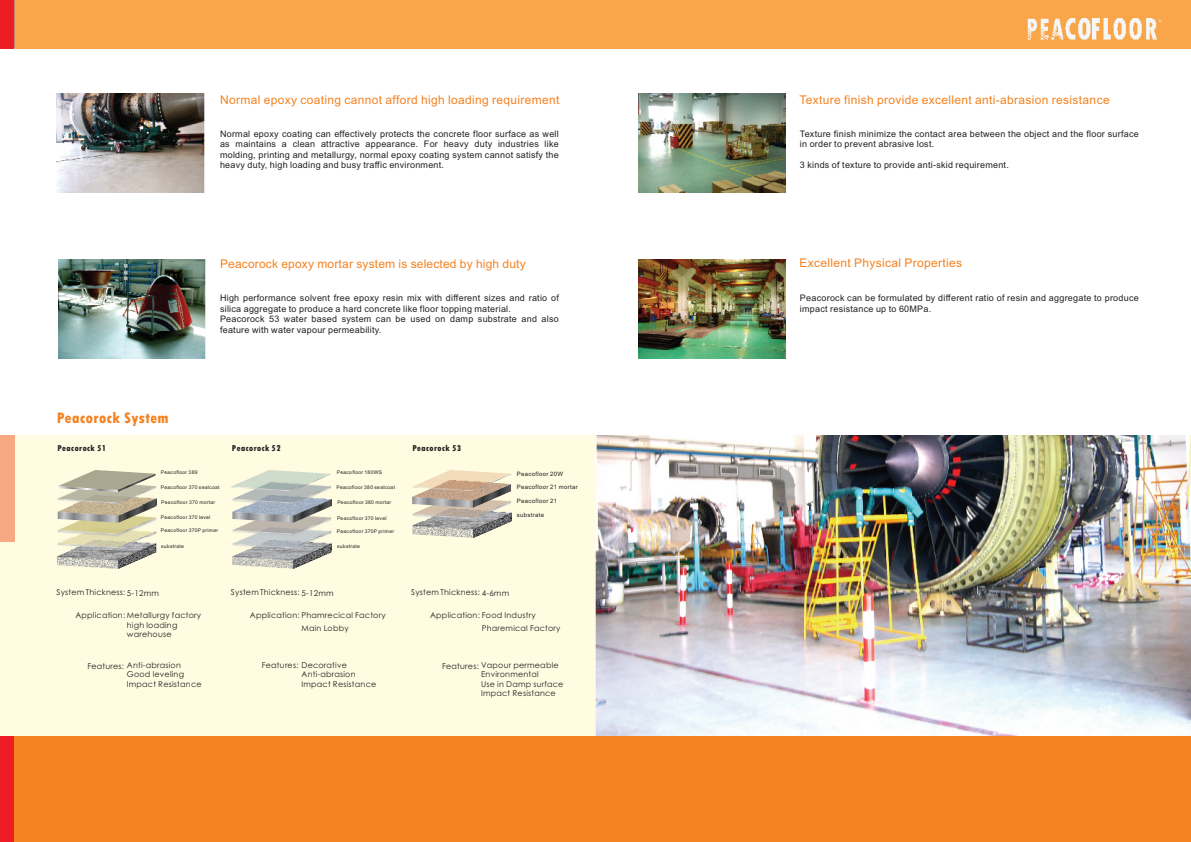
<style>
.page{position:relative;width:1191px;height:842px;background:#fff}
.page>*{position:absolute;margin:0;border:0;box-sizing:border-box;transform-origin:0 0}
.t1{font:800 condensed 16px "Tw Cen";letter-spacing:.025em;color:#f58220}
.t2{font:12px "Arial";letter-spacing:.03em;color:#f58220}
.t3{font:9px/10.6px "Arial";letter-spacing:.03em;color:#231f20}
.t4{font:800 condensed 9px "Tw Cen";letter-spacing:.05em;color:#231f20}
.t5{font:8px/9.5px "Century Gothic";letter-spacing:.03em;color:#231f20}
.t6{font:6px "Arial";letter-spacing:.055em;color:#231f20}
.t7{font:5px "Arial";letter-spacing:.055em;color:#231f20}
</style>
<div class="page">
<img style="left:57px;top:93px;width:147px;height:100px">
<div style="left:0;top:435px;width:595px;height:301px;background:#fffce2"></div>
<img style="left:595px;top:435px;width:596px;height:301px">
<div style="left:0;top:736px;width:1191px;height:106px;background:#f58220"></div>
<div style="left:0;top:736px;width:14px;height:106px;background:#ee1d23"></div>
<img style="left:0;top:435px;width:14px;height:106px">
<img style="left:58px;top:260px;width:147px;height:99px">
<img style="left:638px;top:93px;width:147px;height:100px">
<img style="left:638px;top:260px;width:147px;height:99px">
<svg style="left:57px;top:540px;width:61px;height:29px"></svg>
<img style="left:118px;top:550px;width:38px;height:19px">
<img style="left:58px;top:548px;width:98px;height:2px">
<img style="left:58px;top:536px;width:60px;height:7px">
<img style="left:58px;top:543px;width:60px;height:5px">
<img style="left:118px;top:536px;width:38px;height:12px">
<img style="left:58px;top:535px;width:98px;height:1px">
<img style="left:58px;top:523px;width:60px;height:7px">
<img style="left:58px;top:530px;width:60px;height:5px">
<img style="left:118px;top:523px;width:38px;height:12px">
<svg style="left:58px;top:470px;width:98px;height:53px;background:#bdb9a3"></svg>
<svg style="left:232px;top:550px;width:61px;height:19px"></svg>
<img style="left:293px;top:550px;width:38px;height:19px">
<img style="left:232px;top:536px;width:99px;height:14px">
<img style="left:233px;top:536px;width:60px;height:7px">
<img style="left:233px;top:543px;width:60px;height:5px">
<img style="left:293px;top:536px;width:38px;height:12px">
<img style="left:232px;top:523px;width:99px;height:13px">
<img style="left:233px;top:523px;width:60px;height:7px">
<img style="left:233px;top:530px;width:60px;height:5px">
<img style="left:293px;top:523px;width:38px;height:12px">
<svg style="left:232px;top:505px;width:99px;height:18px;background:#a9acae"></svg>
<img style="left:232px;top:491px;width:99px;height:14px">
<img style="left:233px;top:482px;width:98px;height:17px">
<img style="left:233px;top:499px;width:60px;height:5px">
<img style="left:293px;top:486px;width:38px;height:18px">
<img style="left:231px;top:470px;width:99px;height:16px">
<img style="left:231px;top:486px;width:61px;height:5px">
<img style="left:292px;top:474px;width:38px;height:17px">
<svg style="left:412px;top:480px;width:99px;height:58px;background:#b9b2a7"></svg>
<img style="left:413px;top:470px;width:98px;height:16px">
<img style="left:413px;top:486px;width:60px;height:5px">
<img style="left:473px;top:474px;width:38px;height:17px">
<div style="left:0;top:0;width:1191px;height:49px;background:#f9a64a"></div>
<img style="left:1027px;top:19px;width:134px;height:21px">
<div style="left:0;top:0;width:14px;height:49px;background:#ee1d23"></div>
<h2 class="t2" style="left:220px;top:95px;width:341px">Normal epoxy coating cannot afford high loading requirement</h2>
<p class="t3" style="left:220px;top:129px;width:340px;text-align:justify">Normal epoxy coating can effectively protects the concrete floor surface as well as maintains a clean attractive appearance. For heavy duty industries like molding, printing and metallurgy, normal epoxy coating system cannot satisfy the heavy duty, high loading and busy traffic environment.</p>
<h2 class="t2" style="left:220px;top:260px;width:307px">Peacorock epoxy mortar system is selected by high duty</h2>
<h1 class="t1" style="left:57px;top:412px;width:114px">Peacorock System</h1>
<p class="t3" style="left:220px;top:293px;width:340px">High performance solvent free epoxy resin mix with different sizes and ratio of silica aggregate to produce a hard concrete like floor topping material.<br>Peacorock 53 water based system can be used on damp substrate and also feature with water vapour permeability.</p>
<p class="t4" style="left:57px;top:445px;width:50px">Peacorock 51</p>
<p class="t7" style="left:161px;top:471px;width:38px">Peacofloor 389</p>
<p class="t7" style="left:161px;top:486px;width:60px">Peacofloor 370 sealcoat</p>
<p class="t4" style="left:232px;top:445px;width:50px">Peacorock 52</p>
<p class="t4" style="left:412px;top:445px;width:50px">Peacorock 53</p>
<p class="t7" style="left:336px;top:486px;width:60px">Peacofloor 380 sealcoat</p>
<p class="t7" style="left:337px;top:470px;width:47px">Peacofloor 180WS</p>
<p class="t6" style="left:517px;top:472px;width:48px">Peacofloor 20W</p>
<p class="t6" style="left:516px;top:485px;width:63px">Peacofloor 21 mortar</p>
<p class="t7" style="left:161px;top:500px;width:55px">Peacofloor 370 mortar</p>
<p class="t7" style="left:161px;top:515px;width:51px">Peacofloor 370 level</p>
<p class="t7" style="left:161px;top:528px;width:59px">Peacofloor 370P primer</p>
<p class="t7" style="left:337px;top:530px;width:59px">Peacofloor 370P primer</p>
<p class="t7" style="left:337px;top:500px;width:55px">Peacofloor 380 mortar</p>
<p class="t7" style="left:337px;top:516px;width:51px">Peacofloor 370 level</p>
<p class="t6" style="left:517px;top:498px;width:42px">Peacofloor 21</p>
<p class="t6" style="left:517px;top:513px;width:29px">substrate</p>
<p class="t7" style="left:161px;top:544px;width:24px">substrate</p>
<p class="t7" style="left:337px;top:544px;width:24px">substrate</p>
<p class="t5" style="left:57px;top:588px;width:104px">System Thickness: 5-12mm</p>
<p class="t5" style="left:75px;top:611px;width:127px">Application: Metallurgy factory</p>
<p class="t5" style="left:127px;top:621px;width:52px">high loading warehouse</p>
<p class="t5" style="left:87px;top:661px;width:95px">Features: Anti-abrasion</p>
<p class="t5" style="left:127px;top:670px;width:76px">Good leveling<br>Impact Resistance</p>
<p class="t5" style="left:231px;top:588px;width:104px">System Thickness: 5-12mm</p>
<p class="t5" style="left:301px;top:610px;width:86px;line-height:12.9px;text-indent:-52px">Application: Phamrecical Factory<br>Main Lobby</p>
<p class="t5" style="left:301px;top:661px;width:76px;text-indent:-40px">Features: Decorative<br>Anti-abrasion<br>Impact Resistance</p>
<p class="t5" style="left:411px;top:588px;width:99px">System Thickness: 4-6mm</p>
<p class="t5" style="left:482px;top:610px;width:80px;line-height:13px;text-indent:-52px">Application: Food Industry<br>Pharemical Factory</p>
<p class="t5" style="left:481px;top:661px;width:84px;text-indent:-39px">Features: Vapour permeable<br>Environmental<br>Use in Damp surface<br>Impact Resistance</p>
<h2 class="t2" style="left:799px;top:95px;width:312px">Texture finish provide excellent anti-abrasion resistance</h2>
<p class="t3" style="left:800px;top:129px;width:340px">Texture finish minimize the contact area between the object and the floor surface in order to prevent abrasive lost.</p>
<p class="t3" style="left:800px;top:161px;width:210px">3 kinds of texture to provide anti-skid requirement.</p>
<h2 class="t2" style="left:799px;top:258px;width:164px">Excellent Physical Properties</h2>
<p class="t3" style="left:800px;top:293px;width:340px">Peacorock can be formulated by different ratio of resin and aggregate to produce impact resistance up to 60MPa.</p>
</div>
